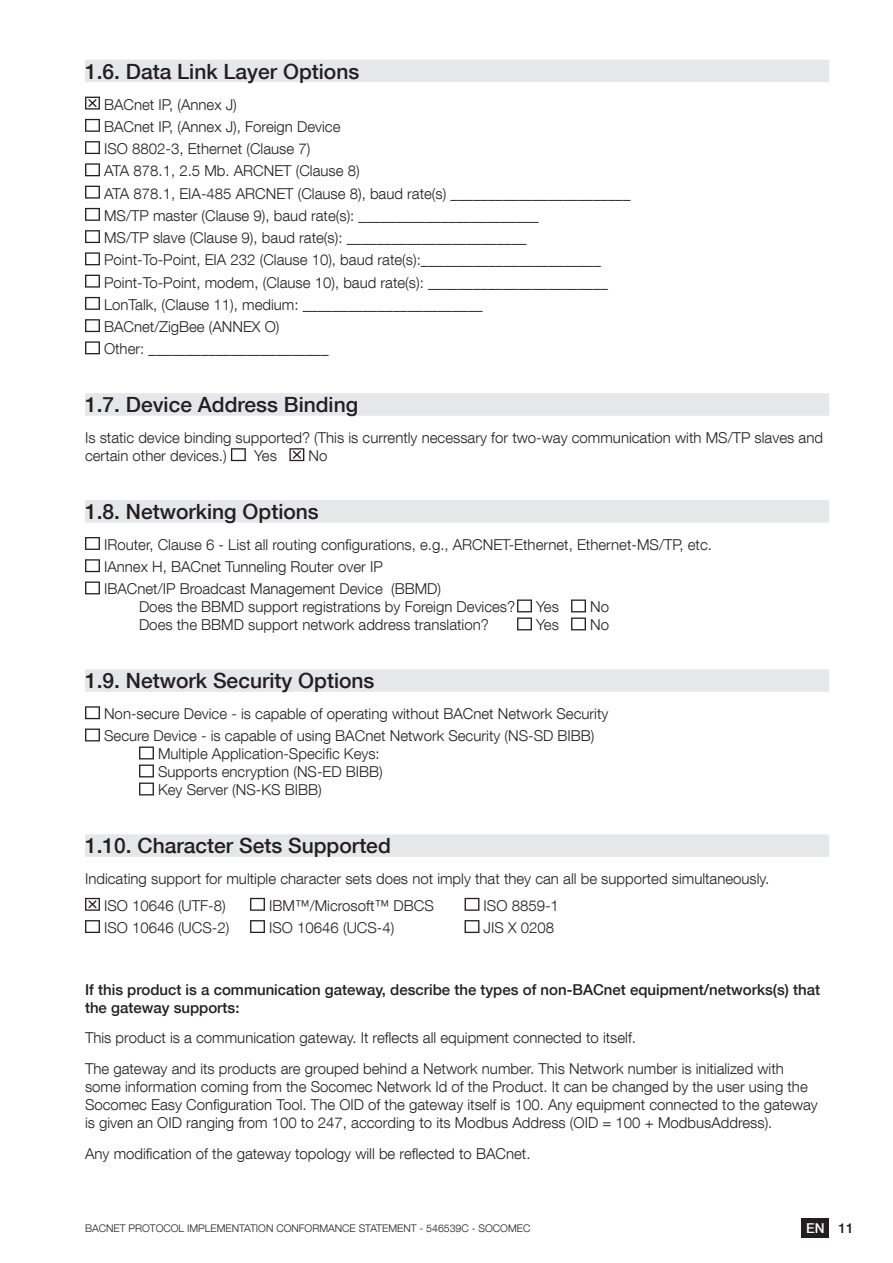
<style>
.page{position:relative;width:893px;height:1263px;background:#fff}
.page>*{position:absolute;margin:0;border:0;box-sizing:border-box;transform-origin:0 0}
.t1{font:500 21px "Helvetica Neue LT Com";color:#231f20}
.t2{font:300 15px/22.2px "Helvetica Neue LT Com";color:#231f20}
.t3{font:500 15px/18px "Helvetica Neue LT Com";color:#231f20}
.t4{font:500 13.65px "Helvetica Neue LT Com";color:#fff}
.t5{font:300 10.5px "Helvetica Neue LT Com";color:#231f20}
.s1{color:#231f20}
</style>
<div class="page">
<div style="left:801px;top:1218px;width:28px;height:19px;background:#231f20"></div>
<div style="left:85px;top:60px;width:744px;height:22px;background:#e6e7e9"></div>
<div style="left:85px;top:393px;width:744px;height:23px;background:#e6e7e9"></div>
<div style="left:85px;top:500px;width:744px;height:22px;background:#e6e7e9"></div>
<div style="left:85px;top:669px;width:744px;height:23px;background:#e6e7e9"></div>
<div style="left:85px;top:834px;width:744px;height:23px;background:#e6e7e9"></div>
<svg style="left:85px;top:97px;width:15px;height:13px"></svg>
<svg style="left:85px;top:119px;width:15px;height:13px"></svg>
<svg style="left:85px;top:141px;width:15px;height:13px"></svg>
<svg style="left:85px;top:163px;width:15px;height:13px"></svg>
<svg style="left:85px;top:186px;width:15px;height:13px"></svg>
<svg style="left:85px;top:208px;width:15px;height:13px"></svg>
<svg style="left:85px;top:230px;width:15px;height:13px"></svg>
<svg style="left:85px;top:252px;width:15px;height:13px"></svg>
<svg style="left:85px;top:275px;width:15px;height:13px"></svg>
<svg style="left:85px;top:297px;width:15px;height:13px"></svg>
<svg style="left:85px;top:319px;width:15px;height:13px"></svg>
<svg style="left:85px;top:341px;width:15px;height:13px"></svg>
<svg style="left:231px;top:448px;width:15px;height:13px"></svg>
<svg style="left:289px;top:448px;width:15px;height:13px"></svg>
<svg style="left:85px;top:537px;width:15px;height:13px"></svg>
<svg style="left:85px;top:559px;width:15px;height:13px"></svg>
<svg style="left:85px;top:581px;width:15px;height:13px"></svg>
<svg style="left:517px;top:599px;width:15px;height:31px"></svg>
<svg style="left:571px;top:599px;width:15px;height:31px"></svg>
<svg style="left:85px;top:706px;width:15px;height:13px"></svg>
<svg style="left:85px;top:728px;width:15px;height:13px"></svg>
<svg style="left:139px;top:746px;width:15px;height:49px"></svg>
<svg style="left:85px;top:898px;width:15px;height:13px"></svg>
<svg style="left:250px;top:898px;width:15px;height:13px"></svg>
<svg style="left:465px;top:898px;width:14px;height:13px"></svg>
<svg style="left:85px;top:920px;width:15px;height:13px"></svg>
<svg style="left:250px;top:920px;width:15px;height:13px"></svg>
<svg style="left:465px;top:920px;width:14px;height:13px"></svg>
<h1 class="t1" style="left:85px;top:59px;width:276px">1.6. Data Link Layer Options</h1>
<p class="t2" style="left:104px;top:93px;width:528px">BACnet IP, (Annex J)<br>BACnet IP, (Annex J), Foreign Device<br>ISO 8802-3, Ethernet (Clause 7)<br>ATA 878.1, 2.5 Mb. ARCNET (Clause 8)<br>ATA 878.1, EIA-485 ARCNET (Clause 8), baud rate(s) ________________________ MS/TP master (Clause 9), baud rate(s): ________________________<br>MS/TP slave (Clause 9), baud rate(s): ________________________<br>Point-To-Point, EIA 232 (Clause 10), baud rate(s):________________________ Point-To-Point, modem, (Clause 10), baud rate(s): ________________________ LonTalk, (Clause 11), medium: ________________________<br>BACnet/ZigBee (ANNEX O)<br>Other: ________________________</p>
<h1 class="t1" style="left:85px;top:392px;width:275px">1.7. Device Address Binding</h1>
<p class="t2" style="left:85px;top:428px;width:739px;line-height:18px">Is static device binding supported? (This is currently necessary for two-way communication with MS/TP slaves and certain other devices.)</p>
<p class="t2" style="left:254px;top:444px;width:24px">Yes</p>
<p class="t2" style="left:308px;top:444px;width:20px">No</p>
<h1 class="t1" style="left:85px;top:499px;width:235px">1.8. Networking Options</h1>
<p class="t2" style="left:104px;top:533px;width:609px">IRouter, Clause 6 - List all routing configurations, e.g., ARCNET-Ethernet, Ethernet-MS/TP, etc.<br>IAnnex H, BACnet Tunneling Router over IP<br>IBACnet/IP Broadcast Management Device (BBMD)</p>
<p class="t2" style="left:139px;top:596px;width:378px">Does the BBMD support registrations by Foreign Devices?</p>
<p class="t2" style="left:536px;top:596px;width:24px">Yes</p>
<p class="t2" style="left:590px;top:596px;width:20px">No</p>
<p class="t2" style="left:139px;top:614px;width:351px">Does the BBMD support network address translation?</p>
<p class="t2" style="left:536px;top:614px;width:24px">Yes</p>
<p class="t2" style="left:590px;top:614px;width:20px">No</p>
<h1 class="t1" style="left:85px;top:668px;width:291px">1.9. Network Security Options</h1>
<p class="t2" style="left:104px;top:702px;width:506px">Non-secure Device - is capable of operating without BACnet Network Security<br>Secure Device - is capable of using BACnet Network Security (NS-SD BIBB)</p>
<p class="t2" style="left:158px;top:745px;width:226px;line-height:18px">Multiple Application-Specific Keys:<br>Supports encryption (NS-ED BIBB)<br>Key Server (NS-KS BIBB)</p>
<h1 class="t1" style="left:85px;top:833px;width:307px">1.10. Character Sets Supported</h1>
<p class="t2" style="left:104px;top:865px;width:667px;line-height:26.5px;text-indent:-19px">Indicating support for multiple character sets does not imply that they can all be supported simultaneously.<br>ISO 10646 (UTF-8)</p>
<p class="t2" style="left:269px;top:894px;width:166px">IBM™/Microsoft™ DBCS</p>
<p class="t2" style="left:484px;top:894px;width:77px">ISO 8859-1</p>
<p class="t2" style="left:104px;top:916px;width:127px">ISO 10646 (UCS-2)</p>
<p class="t2" style="left:269px;top:916px;width:127px">ISO 10646 (UCS-4)</p>
<p class="t2" style="left:484px;top:916px;width:72px">JIS X 0208</p>
<p class="t3" style="left:85px;top:980px;width:736px">If this product is a communication gateway, describe the types of non-BACnet equipment/networks(s) that the gateway supports:</p>
<p class="t2" style="left:85px;top:1022px;width:700px;line-height:30.8px">This product is a communication gateway. It reflects all equipment connected to itself.<br>The gateway and its products are grouped behind a Network number. This Network number is initialized with</p>
<p class="t2" style="left:85px;top:1077px;width:734px;line-height:18px">some information coming from the Socomec Network Id of the Product. It can be changed by the user using the<br>Socomec Easy Configuration Tool. The OID of the gateway itself is 100. Any equipment connected to the gateway is given an OID ranging from 100 to 247, according to its Modbus Address (OID = 100 + ModbusAddress).</p>
<p class="t2" style="left:85px;top:1142px;width:447px">Any modification of the gateway topology will be reflected to BACnet.</p>
<p class="t5" style="left:85px;top:1221px;width:447px">BACNET PROTOCOL IMPLEMENTATION CONFORMANCE STATEMENT - 546539C - SOCOMEC</p>
<p class="t4" style="left:806px;top:1220px;width:49px">EN <span class="s1">11</span></p>
</div>
